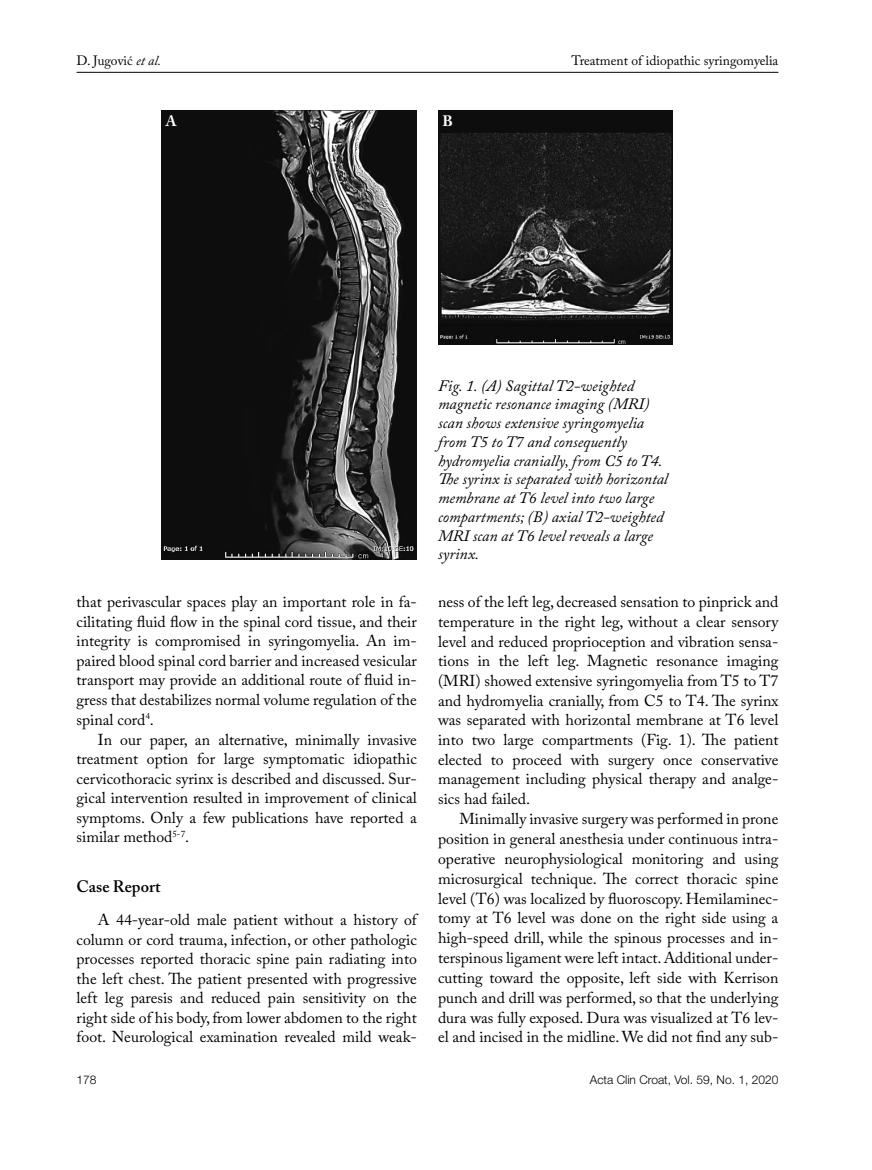
<style>
.page{position:relative;width:872px;height:1170px;background:#fff}
.page>*{position:absolute;margin:0;border:0;box-sizing:border-box;transform-origin:0 0}
.t1{font:600 16.5px "Adobe Caslon Pro";color:#000}
.t2{font:15.75px/19.5px "Adobe Caslon Pro";color:#000;text-align:justify}
.t3{font:italic 15.75px/18.8px "Adobe Caslon Pro";color:#000}
.t4{font:700 15px "Adobe Caslon Pro";color:#fff}
.t5{font:13.5px "Adobe Caslon Pro";color:#000}
.t6{font:300 12px "Helvetica Neue LT Pro";color:#000}
.s1{font-style:italic}
</style>
<div class="page">
<hr style="left:77px;top:72px;width:701px;height:1px;background:#000">
<img style="left:162px;top:111px;width:255px;height:448px">
<img style="left:438px;top:111px;width:234px;height:233px">
<p class="t5" style="left:77px;top:53px;width:86px">D. Jugović <span class="s1">et al.</span></p>
<p class="t5" style="left:571px;top:53px;width:208px">Treatment of idiopathic syringomyelia</p>
<p class="t4" style="left:166px;top:112px;width:12px">A</p>
<p class="t4" style="left:442px;top:112px;width:12px">B</p>
<p class="t2" style="left:77px;top:592px;width:342px">that perivascular spaces play an important role in fa&shy;cilitating fluid flow in the spinal cord tissue, and their integrity is compromised in syringomyelia. An im&shy;paired blood spinal cord barrier and increased vesicular transport may provide an additional route of fluid in&shy;gress that destabilizes normal volume regulation of the spinal cord<sup>4</sup>.</p>
<p class="t2" style="left:77px;top:729px;width:342px;text-indent:21px">In our paper, an alternative, minimally invasive treatment option for large symptomatic idiopathic cervicothoracic syrinx is described and discussed. Sur&shy;gical intervention resulted in improvement of clinical symptoms. Only a few publications have reported a similar method<sup>5-7</sup>.</p>
<p class="t1" style="left:77px;top:876px;width:86px">Case Report</p>
<p class="t2" style="left:77px;top:909px;width:342px;text-indent:21px">A 44-year-old male patient without a history of column or cord trauma, infection, or other pathologic processes reported thoracic spine pain radiating into the left chest. The patient presented with progressive left leg paresis and reduced pain sensitivity on the right side of his body, from lower abdomen to the right foot. Neurological examination revealed mild weak-</p>
<p class="t3" style="left:438px;top:376px;width:231px">Fig. 1. (A) Sagittal T2-weighted magnetic resonance imaging (MRI) scan shows extensive syringomyelia from T5 to T7 and consequently hydromyelia cranially, from C5 to T4.<br>The syrinx is separated with horizontal membrane at T6 level into two large compartments; (B) axial T2-weighted<br>MRI scan at T6 level reveals a large syrinx.</p>
<p class="t2" style="left:438px;top:592px;width:342px">ness of the left leg, decreased sensation to pinprick and temperature in the right leg, without a clear sensory level and reduced proprioception and vibration sensa&shy;tions in the left leg. Magnetic resonance imaging (MRI) showed extensive syringomyelia from T5 to T7 and hydromyelia cranially, from C5 to T4. The syrinx was separated with horizontal membrane at T6 level into two large compartments (Fig. 1). The patient elected to proceed with surgery once conservative management including physical therapy and analge&shy;sics had failed.</p>
<p class="t2" style="left:438px;top:809px;width:342px;text-indent:21px">Minimally invasive surgery was performed in prone position in general anesthesia under continuous intra&shy;operative neurophysiological monitoring and using microsurgical technique. The correct thoracic spine level (T6) was localized by fluoroscopy. Hemilaminec&shy;tomy at T6 level was done on the right side using a high-speed drill, while the spinous processes and in&shy;terspinous ligament were left intact. Additional under&shy;cutting toward the opposite, left side with Kerrison punch and drill was performed, so that the underlying dura was fully exposed. Dura was visualized at T6 lev&shy;el and incised in the midline. We did not find any sub-</p>
<p class="t6" style="left:77px;top:1072px;width:22px">178</p>
<p class="t6" style="left:590px;top:1072px;width:190px">Acta Clin Croat, Vol. 59, No. 1, 2020</p>
</div>
